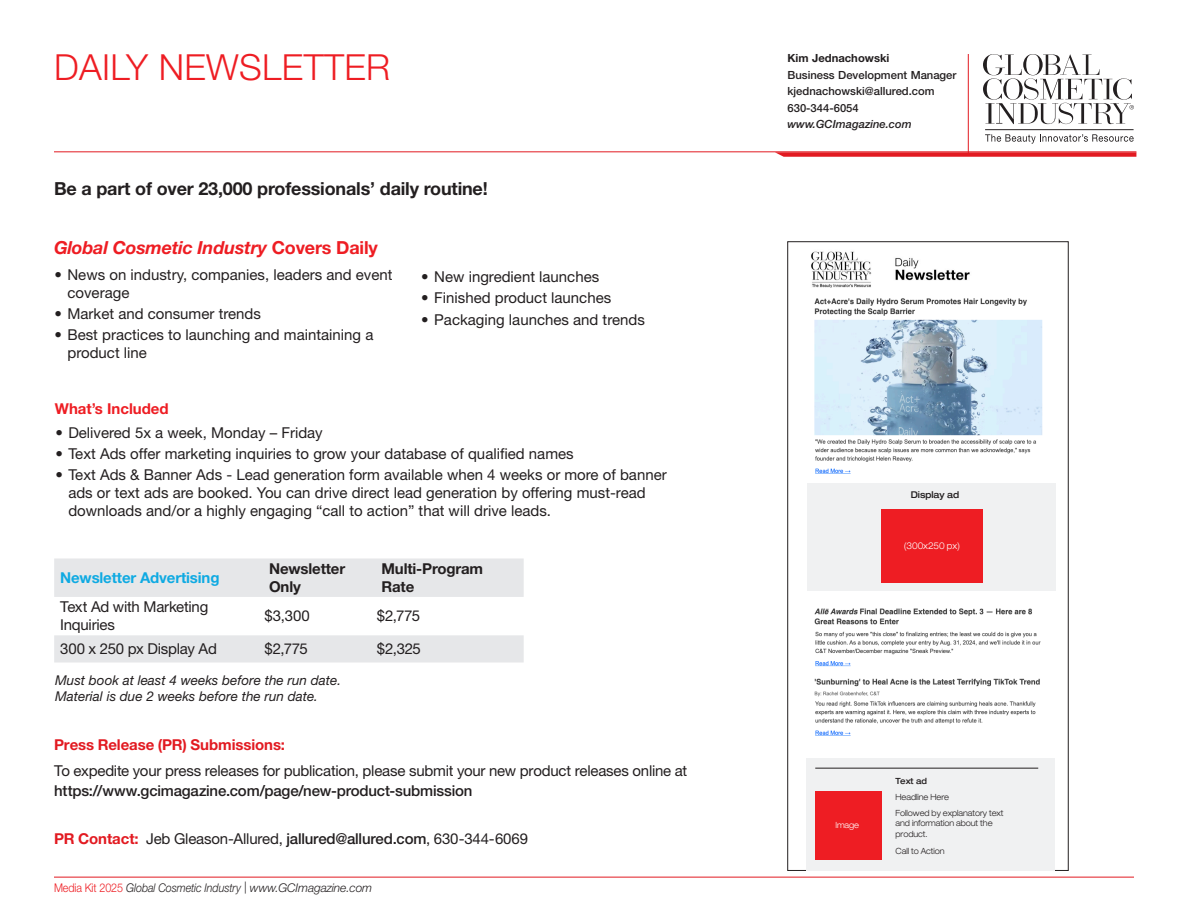
<style>
.page{position:relative;width:1188px;height:918px;background:#fff}
.page>*{position:absolute;margin:0;border:0;box-sizing:border-box;transform-origin:0 0}
.Category_Headline{font:300 36px "Helvetica Neue LT Std";letter-spacing:.01em;color:#ee1d23}
.Deck{font:700 18px "Helvetica Neue LT Std";letter-spacing:-.01em;color:#231f20}
.Subhead_1{font:italic 700 18px "Helvetica Neue LT Std";letter-spacing:-.01em;color:#ee1d23}
.Body_text{font:15px/18px "Helvetica Neue LT Std";color:#231f20}
.Subhead_2{font:700 15px/18px "Helvetica Neue LT Std";letter-spacing:-.01em;color:#231f20}
.Body_text-2{font:700 15px "Helvetica Neue LT Std";letter-spacing:-.005em;color:#e21a21}
.Subhead_2-2{font:700 15px "Helvetica Neue LT Std";letter-spacing:-.01em;color:#0faae2}
.Subhead_1-2{font:700 15px "Helvetica Neue LT Std";color:#ee1d23}
.t1{font:italic 13.5px/16.5px "Helvetica Neue LT Std";color:#231f20}
.t2{font:italic 300 12px "Helvetica Neue LT Std";letter-spacing:-.01em;color:#231f20;scale:.9 1}
.Sales_Rep_Info{font:500 11.25px "Helvetica Neue LT Std";color:#231f20}
.Sales_Website{font:italic 500 11.25px "Helvetica Neue LT Std";color:#231f20}
.Sales_Rep_Name{font:700 11.25px "Helvetica Neue LT Std";color:#231f20}
.t3{font:300 expanded 9.3px "Helvetica Neue LT Std";letter-spacing:-.01em;color:#fff;scale:.9 1}
.t4{font:500 expanded 9.3px "Helvetica Neue LT Std";letter-spacing:-.01em;color:#231f20;scale:.9 1}
.t5{font:300 expanded 8.55px/10.2px "Helvetica Neue LT Std";letter-spacing:-.01em;color:#231f20;scale:.9 1}
.t6{font:500 expanded 8.55px "Helvetica Neue LT Std";letter-spacing:-.01em;color:#231f20;scale:.9 1}
.t7{font:300 expanded 8.55px "Helvetica Neue LT Std";letter-spacing:-.01em;color:#fff;scale:.9 1}
.s1{font-style:normal}
.s2{font-weight:500}
.s3{font-weight:700;color:#e21a21}
.s4{font-style:normal;color:#ee1d23}
</style>
<div class="page">
<svg style="left:985px;top:134px;width:149px;height:10px"></svg>
<svg style="left:983px;top:54px;width:151px;height:70px"></svg>
<hr style="left:985px;top:129px;width:149px;height:1px;background:#231f20">
<hr style="left:968px;top:54px;width:1px;height:101px;background:#e21a21">
<hr style="left:54px;top:877px;width:1080px;height:1px;background:#e21a21">
<hr style="left:54px;top:151px;width:1082px;height:1px;background:#e21a21">
<svg style="left:775px;top:152px;width:361px;height:5px;background:#e43036"></svg>
<svg style="left:54px;top:558px;width:470px;height:105px;fill:#e6e7e9"></svg>
<img style="left:806px;top:251px;width:164px;height:618px">
<img style="left:806px;top:294px;width:237px;height:309px">
<img style="left:806px;top:603px;width:235px;height:252px">
<div style="left:810px;top:748px;width:243px;height:9px;background:#fff"></div>
<div style="left:807px;top:758px;width:248px;height:112px;background:#f0f1f2"></div>
<hr style="left:815px;top:768px;width:223px;height:1px;background:#231f20">
<div style="left:815px;top:792px;width:67px;height:68px;background:#ee1d23"></div>
<div style="left:807px;top:483px;width:249px;height:108px;background:#f0f1f2"></div>
<div style="left:881px;top:509px;width:102px;height:74px;background:#ee1d23"></div>
<div style="left:813px;top:594px;width:243px;height:9px;background:#fff"></div>
<p class="Category_Headline" style="left:54px;top:45px;width:338px">DAILY NEWSLETTER</p>
<p class="Deck" style="left:54px;top:178px;width:435px">Be a part of over 23,000 professionals’ daily routine!</p>
<p class="Subhead_1" style="left:54px;top:237px;width:325px">Global Cosmetic Industry <span class="s1">Covers Daily</span></p>
<p class="Body_text" style="left:68px;top:265px;width:327px;text-indent:-13px">• News on industry, companies, leaders and event coverage</p>
<p class="Body_text" style="left:55px;top:305px;width:208px">• Market and consumer trends</p>
<p class="Body_text" style="left:68px;top:326px;width:307px;text-indent:-13px">• Best practices to launching and maintaining a product line</p>
<p class="Body_text" style="left:421px;top:268px;width:179px">• New ingredient launches</p>
<p class="Body_text" style="left:421px;top:289px;width:191px">• Finished product launches</p>
<p class="Body_text" style="left:421px;top:310px;width:225px">• Packaging launches and trends</p>
<p class="Subhead_1-2" style="left:55px;top:400px;width:115px">What’s Included</p>
<p class="Body_text" style="left:55px;top:423px;width:269px">• Delivered 5x a week, Monday – Friday</p>
<p class="Body_text" style="left:55px;top:445px;width:520px">• Text Ads offer marketing inquiries to grow your database of qualified names</p>
<p class="Body_text" style="left:68px;top:466px;width:600px;text-indent:-13px">• Text Ads &amp; Banner Ads - Lead generation form available when 4 weeks or more of banner ads or text ads are booked. You can drive direct lead generation by offering must-read downloads and/or a highly engaging “call to action” that will drive leads.</p>
<p class="Subhead_2-2" style="left:60px;top:568px;width:161px">Newsletter Advertising</p>
<p class="Subhead_2" style="left:269px;top:559px;width:78px">Newsletter<br>Only</p>
<p class="Subhead_2" style="left:381px;top:559px;width:103px">Multi-Program<br>Rate</p>
<p class="Body_text" style="left:60px;top:598px;width:150px">Text Ad with Marketing<br>Inquiries</p>
<p class="Body_text" style="left:265px;top:607px;width:47px">$3,300</p>
<p class="Body_text" style="left:377px;top:607px;width:45px">$2,775</p>
<p class="Body_text" style="left:60px;top:640px;width:158px">300 x 250 px Display Ad</p>
<p class="Body_text" style="left:265px;top:640px;width:45px">$2,775</p>
<p class="Body_text" style="left:377px;top:640px;width:45px">$2,325</p>
<p class="t1" style="left:55px;top:672px;width:287px">Must book at least 4 weeks before the run date.<br>Material is due 2 weeks before the run date.</p>
<p class="Body_text-2" style="left:54px;top:736px;width:232px">Press Release (PR) Submissions:</p>
<p class="Body_text" style="left:54px;top:761px;width:635px;line-height:19.5px">To expedite your press releases for publication, please submit your new product releases online at <span class="s2">https://www.gcimagazine.com/page/new-product-submission</span></p>
<p class="Body_text" style="left:54px;top:829px;width:476px"><span class="s3">PR Contact:</span> Jeb Gleason-Allured, <span class="s2">jallured@allured.com</span>, 630-344-6069</p>
<p class="t2" style="left:54px;top:881px;width:355px"><span class="s4">Media Kit 2025</span> Global Cosmetic Industry | www.GCImagazine.com</p>
<p class="Sales_Rep_Name" style="left:788px;top:51px;width:103px">Kim Jednachowski</p>
<p class="Sales_Rep_Info" style="left:788px;top:68px;width:171px">Business Development Manager</p>
<p class="Sales_Rep_Info" style="left:788px;top:84px;width:149px">kjednachowski@allured.com</p>
<p class="Sales_Rep_Info" style="left:788px;top:101px;width:73px">630-344-6054</p>
<p class="Sales_Website" style="left:788px;top:117px;width:126px">www.GCImagazine.com</p>
<p class="t4" style="left:911px;top:489px;width:55px">Display ad</p>
<p class="t3" style="left:904px;top:541px;width:64px">(300x250 px)</p>
<p class="t7" style="left:835px;top:820px;width:28px">Image</p>
<p class="t6" style="left:896px;top:776px;width:36px">Text ad</p>
<p class="t5" style="left:896px;top:792px;width:61px">Headline Here</p>
<p class="t5" style="left:896px;top:808px;width:121px">Followed by explanatory text and information about the product.</p>
<p class="t5" style="left:896px;top:846px;width:56px">Call to Action</p>
</div>
